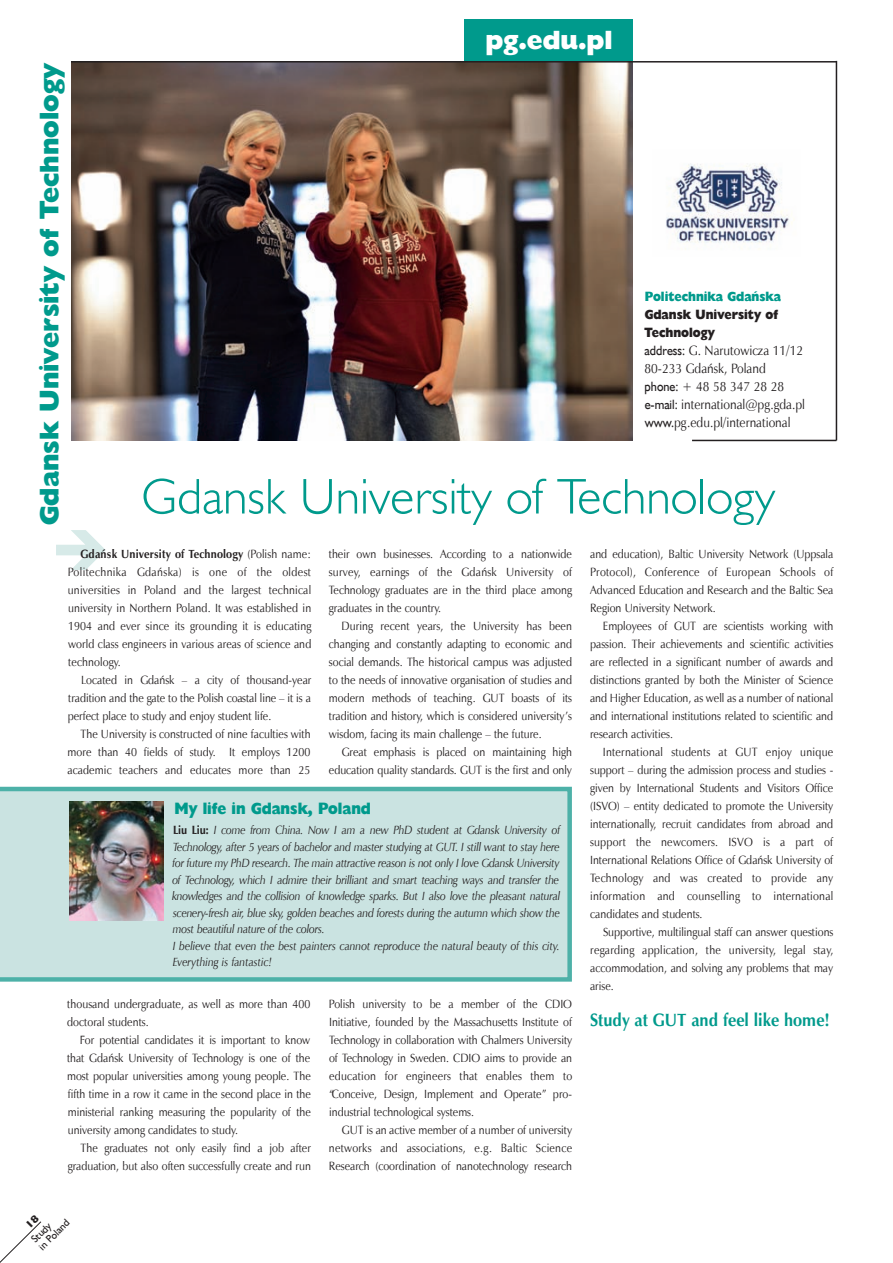
<style>
.page{position:relative;width:893px;height:1263px;background:#fff}
.page>*{position:absolute;margin:0;border:0;box-sizing:border-box;transform-origin:0 0}
.t1{font:50.4px "Humanst 521 Lt EU";color:#009a8c}
.t2{font:27px "Humanst 521 X Bd EU";color:#009a8c}
.t3{font:26.4px "Humanst 521 X Bd EU";color:#fff}
.t4{font:700 18px "Zapf Humnst EU";color:#009a8c;scale:.9 1}
.t5{font:16.5px "Humanst 521 X Bd EU";color:#009a8c;scale:.9 1}
.t6{font:13.5px/18px "Zapf Humnst EU";color:#231f20;scale:.9 1}
.t7{font:13.5px/18px "Humanst 521 X Bd EU";color:#231f20;scale:.9 1}
.t8{font:13.5px "Humanst 521 X Bd EU";color:#009a8c;scale:.9 1}
.t9{font:12px/18px "Zapf Humnst EU";color:#231f20;text-align:justify;scale:.9 1}
.t10{font:italic 12px/16.5px "Zapf Humnst EU";letter-spacing:-.015em;color:#231f20;scale:.9 1}
.t11{font:10.5px/10.5px "Humanst 521 EU";color:#231f20}
.s1{font-family:"Humanst 521 EU"}
.s2{color:#d7eae8}
.s3{font-weight:700}
.s4{font-weight:700;font-style:normal}
</style>
<div class="page">
<div style="left:0;top:787px;width:572px;height:195px;background:#cae3e1"></div>
<img style="left:69px;top:801px;width:95px;height:119px">
<img style="left:71px;top:63px;width:561px;height:377px">
<img style="left:666px;top:163px;width:128px;height:87px">
<hr style="left:71px;top:61px;width:766px;height:2px;background:#231f20">
<div style="left:464px;top:20px;width:169px;height:41px;background:#009a8c"></div>
<hr style="left:836px;top:61px;width:1px;height:379px;background:#231f20">
<hr style="left:692px;top:440px;width:144px;height:1px;background:#231f20">
<svg style="left:0;top:1221px;width:42px;height:42px"></svg>
<h2 class="t2" style="left:33px;top:525px;width:463px;rotate:-90deg">Gdansk University of Technology</h2>
<h3 class="t3" style="left:486px;top:23px;width:128px">pg.edu.pl</h3>
<p class="t8" style="left:645px;top:288px;width:153px">Politechnika Gdańska</p>
<p class="t7" style="left:645px;top:305px;width:150px">Gdansk University of<br>Technology</p>
<p class="t6" style="left:645px;top:341px;width:180px"><span class="s1">address:</span> G. Narutowicza 11/12<br>80-233 Gdańsk, Poland<br><span class="s1">phone:</span> + 48 58 347 28 28 <span class="s1">e-mail:</span> international@pg.gda.pl <span class="s1">www.</span>pg.edu.pl/international</p>
<h1 class="t1" style="left:141px;top:465px;width:635px">Gdansk University of Technology</h1>
<p class="t9" style="left:68px;top:545px;width:272px;text-indent:-16px"><span class="s2">➔</span><span class="s3">Gdańsk University of Technology</span> (Polish name:<br>Politechnika Gdańska) is one of the oldest universities in Poland and the largest technical university in Northern Poland. It was established in 1904 and ever since its grounding it is educating world class engineers in various areas of science and technology.</p>
<p class="t9" style="left:68px;top:671px;width:272px;text-indent:13px">Located in Gdańsk – a city of thousand-year tradition and the gate to the Polish coastal line – it is a perfect place to study and enjoy student life.</p>
<p class="t9" style="left:67px;top:725px;width:272px;text-indent:13px">The University is constructed of nine faculties with more than 40 fields of study. It employs 1200 academic teachers and educates more than 25</p>
<p class="t9" style="left:329px;top:545px;width:272px">their own businesses. According to a nationwide survey, earnings of the Gdańsk University of Technology graduates are in the third place among graduates in the country.</p>
<p class="t9" style="left:329px;top:617px;width:272px;text-indent:13px">During recent years, the University has been changing and constantly adapting to economic and social demands. The historical campus was adjusted to the needs of innovative organisation of studies and modern methods of teaching. GUT boasts of its tradition and history, which is considered university’s wisdom, facing its main challenge – the future.</p>
<p class="t9" style="left:329px;top:743px;width:272px;text-align:right">Great emphasis is placed on maintaining high education quality standards. GUT is the first and only</p>
<h3 class="t5" style="left:174px;top:798px;width:220px">My life in Gdansk, Poland</h3>
<p class="t10" style="left:172px;top:822px;width:433px"><span class="s4">Liu Liu:</span> I come from China. Now I am a new PhD student at Gdansk University of Technology, after 5 years of bachelor and master studying at GUT. I still want to stay here for future my PhD research. The main attractive reason is not only I love Gdansk University of Technology, which I admire their brilliant and smart teaching ways and transfer the knowledges and the collision of knowledge sparks. But I also love the pleasant natural scenery-fresh air, blue sky, golden beaches and forests during the autumn which show the most beautiful nature of the colors.<br>I believe that even the best painters cannot reproduce the natural beauty of this city.<br>Everything is fantastic!</p>
<p class="t9" style="left:67px;top:995px;width:272px">thousand undergraduate, as well as more than 400 doctoral students.</p>
<p class="t9" style="left:67px;top:1031px;width:272px;text-indent:13px">For potential candidates it is important to know that Gdańsk University of Technology is one of the most popular universities among young people. The fifth time in a row it came in the second place in the ministerial ranking measuring the popularity of the university among candidates to study.</p>
<p class="t9" style="left:68px;top:1139px;width:272px;text-align:right">The graduates not only easily find a job after graduation, but also often successfully create and run</p>
<p class="t9" style="left:329px;top:995px;width:272px">Polish university to be a member of the CDIO Initiative, founded by the Massachusetts Institute of Technology in collaboration with Chalmers University of Technology in Sweden. CDIO aims to provide an education for engineers that enables them to “Conceive, Design, Implement and Operate” pro&shy;industrial technological systems.</p>
<p class="t9" style="left:329px;top:1121px;width:272px;text-indent:13px">GUT is an active member of a number of university networks and associations, e.g. Baltic Science Research (coordination of nanotechnology research</p>
<p class="t9" style="left:590px;top:545px;width:272px">and education), Baltic University Network (Uppsala Protocol), Conference of European Schools of Advanced Education and Research and the Baltic Sea Region University Network.</p>
<p class="t9" style="left:590px;top:617px;width:272px;text-indent:13px">Employees of GUT are scientists working with passion. Their achievements and scientific activities are reflected in a significant number of awards and distinctions granted by both the Minister of Science and Higher Education, as well as a number of national and international institutions related to scientific and research activities.</p>
<p class="t9" style="left:590px;top:743px;width:272px;text-indent:13px">International students at GUT enjoy unique support – during the admission process and studies - given by International Students and Visitors Office (ISVO) – entity dedicated to promote the University internationally, recruit candidates from abroad and support the newcomers. ISVO is a part of International Relations Office of Gdańsk University of Technology and was created to provide any information and counselling to international candidates and students.</p>
<p class="t9" style="left:590px;top:923px;width:272px;text-indent:13px">Supportive, multilingual staff can answer questions regarding application, the university, legal stay, accommodation, and solving any problems that may arise.</p>
<h3 class="t4" style="left:590px;top:1009px;width:268px">Study at GUT and feel like home!</h3>
<p class="t11" style="left:29px;top:1237px;width:40px;rotate:-45deg">Study<br>in Poland</p>
</div>
